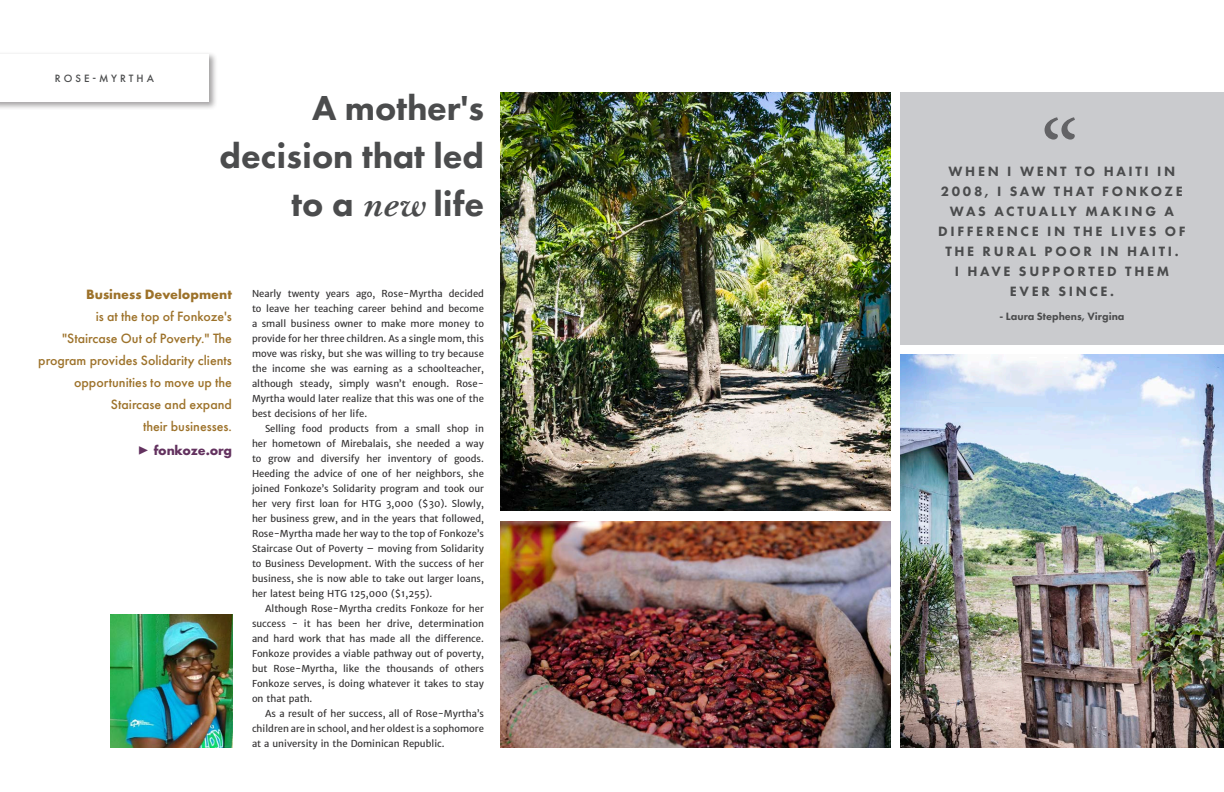
<style>
.page{position:relative;width:1224px;height:792px;background:#fff}
.page>*{position:absolute;margin:0;border:0;box-sizing:border-box;transform-origin:0 0}
.t1{font:96.6px "Minion Pro";color:#636366}
.Box_Text__Drop_Cap-3{font:800 36px "Futura PT";color:#4b4c4d}
.Box_Text__Drop_Cap-3-2{font:500 14px/22px "Futura PT";color:#9d722a;text-align:right}
.Subtitle{font:800 14px/20px "Futura PT";letter-spacing:.19em;color:#4b4c4d;text-align:center}
.Box_Text__Drop_Cap-3-3{font:700 14px "Futura PT";color:#9d722a}
.Box_Text__Drop_Cap-3-4{font:700 14px "Futura PT";letter-spacing:-.015em;color:#63325f}
.Subtitle-2{font:800 11px "Futura PT";color:#4b4c4d}
.Subtitle-3{font:500 11px "Futura PT";letter-spacing:.27em;color:#4b4c4d}
.Box_Text__Drop_Cap-3-5{font:9.5px/15px "Merriweather Sans";color:#312f30;text-align:justify}
.s1{font-family:"Bell MT Std";font-weight:700;font-style:italic}
.s2{font-family:"Minion Pro";font-size:18px}
</style>
<div class="page">
<img style="left:501px;top:92px;width:390px;height:419px">
<div style="left:900px;top:92px;width:324px;height:253px;background:#cacbce"></div>
<img style="left:501px;top:521px;width:390px;height:226px">
<img style="left:111px;top:614px;width:121px;height:133px">
<img style="left:900px;top:355px;width:324px;height:392px">
<div style="left:0;top:51px;width:218px;height:59px;background:#231f20;opacity:.41"></div>
<div style="left:0;top:54px;width:209px;height:48px;background:#fff"></div>
<p class="Subtitle-3" style="left:55px;top:72px;width:101px">ROSE-MYRTHA</p>
<p class="Box_Text__Drop_Cap-3" style="left:312px;top:85px;width:174px">A mother's</p>
<p class="Box_Text__Drop_Cap-3" style="left:220px;top:133px;width:266px">decision that led</p>
<p class="Box_Text__Drop_Cap-3" style="left:292px;top:181px;width:194px">to a <span class="s1">new</span> life</p>
<p class="Box_Text__Drop_Cap-3-3" style="left:86px;top:285px;width:147px">Business Development</p>
<p class="Box_Text__Drop_Cap-3-2" style="left:38px;top:305px;width:195px">is at the top of Fonkoze's "Staircase Out of Poverty." The program provides Solidarity clients opportunities to move up the<br>Staircase and expand</p>
<p class="Box_Text__Drop_Cap-3-2" style="left:143px;top:415px;width:90px">their businesses.</p>
<p class="Box_Text__Drop_Cap-3-4" style="left:138px;top:441px;width:96px"><span class="s2">▶</span> fonkoze.org</p>
<p class="Box_Text__Drop_Cap-3-5" style="left:252px;top:286px;width:233px">Nearly twenty years ago, Rose-Myrtha decided to leave her teaching career behind and become a small business owner to make more money to provide for her three children. As a single mom, this move was risky, but she was willing to try because the income she was earning as a schoolteacher, although steady, simply wasn’t enough. Rose-Myrtha would later realize that this was one of the best decisions of her life.</p>
<p class="Box_Text__Drop_Cap-3-5" style="left:252px;top:422px;width:233px;text-indent:13px">Selling food products from a small shop in her hometown of Mirebalais, she needed a way to grow and diversify her inventory of goods.<br>Heeding the advice of one of her neighbors, she joined Fonkoze’s Solidarity program and took our her very first loan for HTG 3,000 ($30). Slowly, her business grew, and in the years that followed, Rose-Myrtha made her way to the top of Fonkoze’s Staircase Out of Poverty – moving from Solidarity to Business Development. With the success of her business, she is now able to take out larger loans, her latest being HTG 125,000 ($1,255).</p>
<p class="Box_Text__Drop_Cap-3-5" style="left:252px;top:602px;width:233px;text-indent:13px">Although Rose-Myrtha credits Fonkoze for her success - it has been her drive, determination and hard work that has made all the difference.<br>Fonkoze provides a viable pathway out of poverty, but Rose-Myrtha, like the thousands of others Fonkoze serves, is doing whatever it takes to stay on that path.</p>
<p class="Box_Text__Drop_Cap-3-5" style="left:252px;top:707px;width:233px;text-indent:13px">As a result of her success, all of Rose-Myrtha’s children are in school, and her oldest is a sophomore at a university in the Dominican Republic.</p>
<p class="t1" style="left:1040px;top:91px;width:40px">“</p>
<p class="Subtitle" style="left:938px;top:161px;width:249px">WHEN I WENT TO HAITI IN<br>2008, I SAW THAT FONKOZE<br>WAS ACTUALLY MAKING A<br>DIFFERENCE IN THE LIVES OF<br>THE RURAL POOR IN HAITI.</p>
<p class="Subtitle" style="left:955px;top:261px;width:216px">I HAVE SUPPORTED THEM</p>
<p class="Subtitle" style="left:1010px;top:281px;width:106px">EVER SINCE.</p>
<p class="Subtitle-2" style="left:999px;top:310px;width:127px">- Laura Stephens, Virgina</p>
</div>
